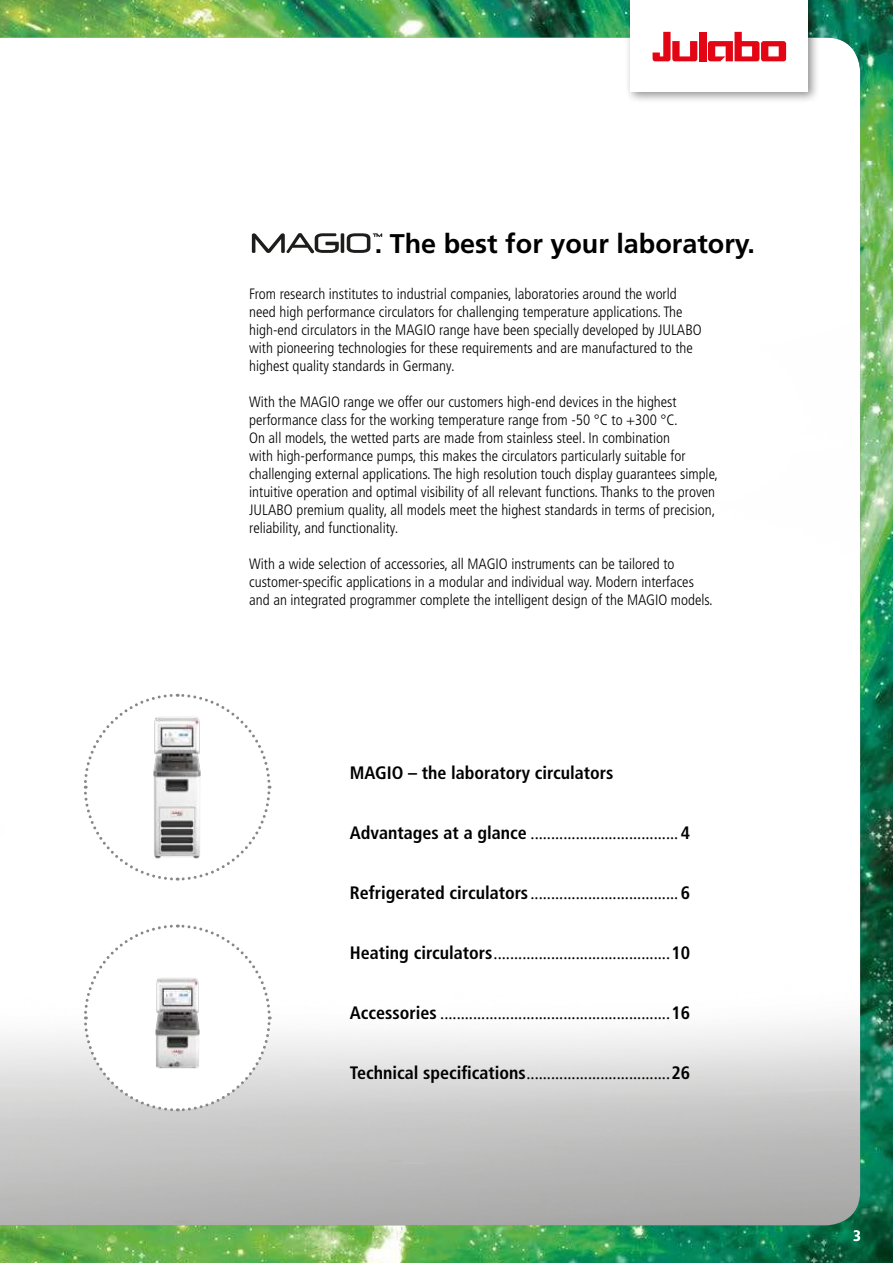
<style>
.page{position:relative;width:893px;height:1263px;background:#fff}
.page>*{position:absolute;margin:0;border:0;box-sizing:border-box;transform-origin:0 0}
.t1{font:700 27px "Frutiger LT Std";color:#000}
.t2{font:18px "Minion Pro";color:#000}
.t3{font:700 condensed 18px "Frutiger LT Std";color:#000}
.t4{font:300 condensed 15px/18px "Frutiger LT Std";color:#000}
.t5{font:700 condensed 15px "Frutiger LT Std";color:#fff}
.s1{font-family:"Frutiger LT Std";font-weight:700;font-stretch:condensed}
</style>
<div class="page">
<img style="left:0;top:0;width:893px;height:1263px">
<div style="left:625px;top:0;width:195px;height:103px;background:#000;opacity:.45"></div>
<div style="left:631px;top:0;width:177px;height:91px;background:#fff"></div>
<svg style="left:653px;top:32px;width:44px;height:29px"></svg>
<div style="left:699px;top:32px;width:7px;height:29px;background:#e30513"></div>
<svg style="left:708px;top:32px;width:79px;height:29px"></svg>
<svg style="left:82px;top:692px;width:190px;height:190px"></svg>
<svg style="left:82px;top:923px;width:190px;height:190px"></svg>
<svg style="left:252px;top:233px;width:130px;height:20px"></svg>
<h1 class="t1" style="left:375px;top:232px;width:382px">. The best for your laboratory.</h1>
<p class="t4" style="left:249px;top:286px;width:454px">From research institutes to industrial companies, laboratories around the world need high performance circulators for challenging temperature applications. The high-end circulators in the MAGIO range have been specially developed by JULABO with pioneering technologies for these requirements and are manufactured to the highest quality standards in Germany.</p>
<p class="t4" style="left:249px;top:394px;width:470px">With the MAGIO range we offer our customers high-end devices in the highest performance class for the working temperature range from -50 °C to +300 °C.<br>On all models, the wetted parts are made from stainless steel. In combination<br>with high-performance pumps, this makes the circulators particularly suitable for challenging external applications. The high resolution touch display guarantees simple, intuitive operation and optimal visibility of all relevant functions. Thanks to the proven JULABO premium quality, all models meet the highest standards in terms of precision, reliability, and functionality.</p>
<p class="t4" style="left:249px;top:556px;width:465px">With a wide selection of accessories, all MAGIO instruments can be tailored to customer-specific applications in a modular and individual way. Modern interfaces and an integrated programmer complete the intelligent design of the MAGIO models.</p>
<p class="t3" style="left:350px;top:765px;width:265px">MAGIO – the laboratory circulators</p>
<p class="t2" style="left:350px;top:822px;width:342px"><span class="s1">Advantages at a glance</span> .................................... <span class="s1">4</span></p>
<p class="t2" style="left:350px;top:882px;width:342px"><span class="s1">Refrigerated circulators</span> .................................... <span class="s1">6</span></p>
<p class="t2" style="left:350px;top:942px;width:342px"><span class="s1">Heating circulators</span> ...........................................<span class="s1">10</span></p>
<p class="t2" style="left:350px;top:1002px;width:342px"><span class="s1">Accessories</span> ........................................................<span class="s1">16</span></p>
<p class="t2" style="left:350px;top:1062px;width:342px"><span class="s1">Technical specifications</span> ...................................<span class="s1">26</span></p>
<p class="t5" style="left:853px;top:1230px;width:9px">3</p>
</div>
